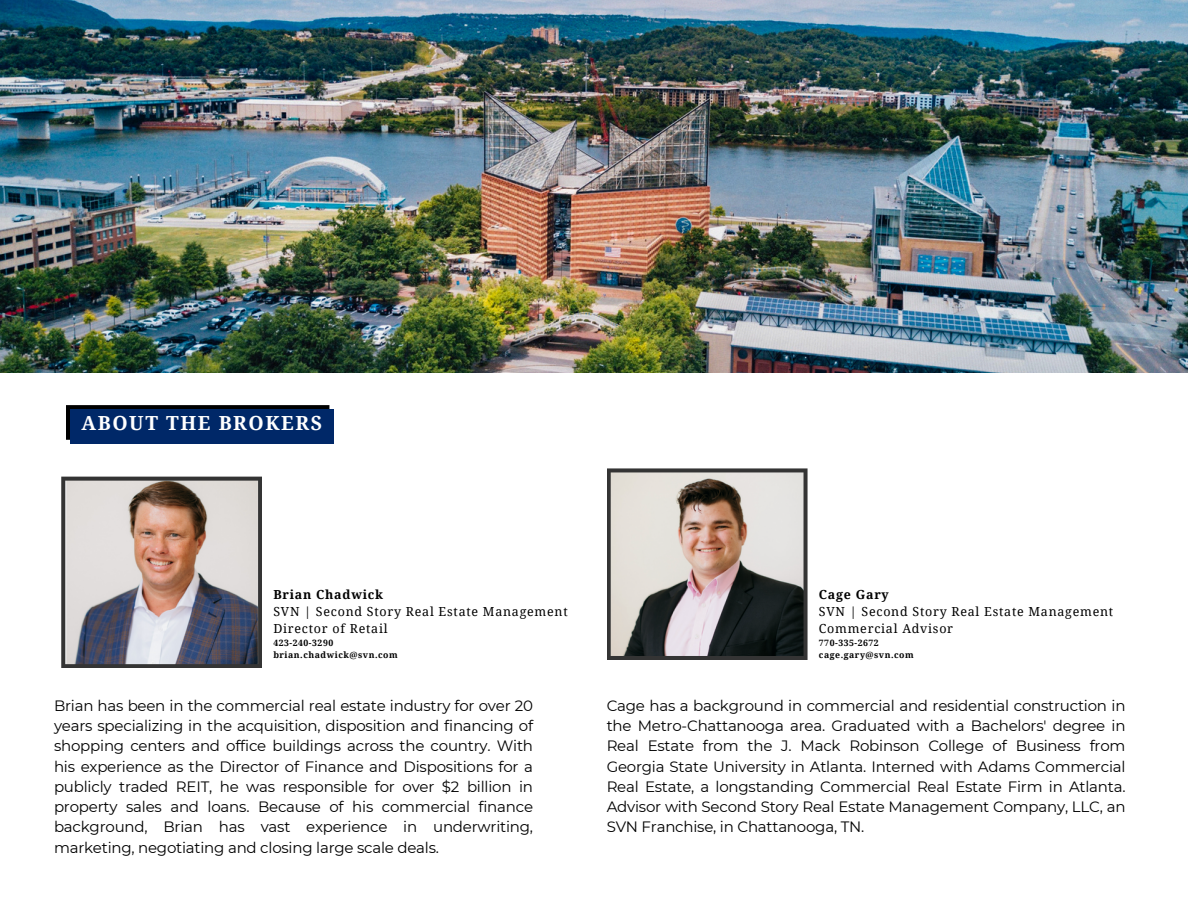
<style>
.page{position:relative;width:1188px;height:918px;background:#fff}
.page>*{position:absolute;margin:0;border:0;box-sizing:border-box;transform-origin:0 0}
.t1{font:700 19.5px "Noto Serif";letter-spacing:.08em;color:#fff}
.t2{font:15px/20.2px "Montserrat";letter-spacing:-.015em;color:#000;text-align:justify}
.t3{font:12.45px "Noto Serif";letter-spacing:.06em;color:#000}
.t4{font:700 12.45px "Noto Serif";letter-spacing:.06em;color:#000}
.t5{font:700 8.7px "Noto Serif";letter-spacing:.06em;color:#000}
</style>
<div class="page">
<svg style="left:66px;top:405px;width:263px;height:35px"></svg>
<div style="left:70px;top:409px;width:264px;height:35px;background:#002868"></div>
<svg style="left:607px;top:468px;width:201px;height:192px;background:#9a948f"></svg>
<img style="left:0;top:0;width:1188px;height:372px">
<img style="left:61px;top:477px;width:201px;height:191px">
<p class="t1" style="left:82px;top:409px;width:242px">ABOUT THE BROKERS</p>
<p class="t4" style="left:273px;top:585px;width:111px">Brian Chadwick</p>
<p class="t3" style="left:273px;top:602px;width:296px">SVN | Second Story Real Estate Management</p>
<p class="t3" style="left:273px;top:619px;width:116px">Director of Retail</p>
<p class="t5" style="left:273px;top:637px;width:61px">423-240-3290</p>
<p class="t5" style="left:273px;top:649px;width:126px">brian.chadwick@svn.com</p>
<h2 class="t2" style="left:54px;top:695px;width:481px">Brian has been in the commercial real estate industry for over 20 years specializing in the acquisition, disposition and financing of shopping centers and office buildings across the country. With his experience as the Director of Finance and Dispositions for a publicly traded REIT, he was responsible for over $2 billion in property sales and loans. Because of his commercial finance background, Brian has vast experience in underwriting, marketing, negotiating and closing large scale deals.</h2>
<p class="t4" style="left:819px;top:585px;width:71px">Cage Gary</p>
<p class="t3" style="left:819px;top:602px;width:296px">SVN | Second Story Real Estate Management</p>
<p class="t3" style="left:819px;top:619px;width:136px">Commercial Advisor</p>
<p class="t5" style="left:819px;top:637px;width:61px">770-335-2672</p>
<p class="t5" style="left:819px;top:649px;width:96px">cage.gary@svn.com</p>
<h2 class="t2" style="left:607px;top:695px;width:520px">Cage has a background in commercial and residential construction in the Metro-Chattanooga area. Graduated with a Bachelors' degree in Real Estate from the J. Mack Robinson College of Business from Georgia State University in Atlanta. Interned with Adams Commercial Real Estate, a longstanding Commercial Real Estate Firm in Atlanta.<br>Advisor with Second Story Real Estate Management Company, LLC, an SVN Franchise, in Chattanooga, TN.</h2>
</div>
